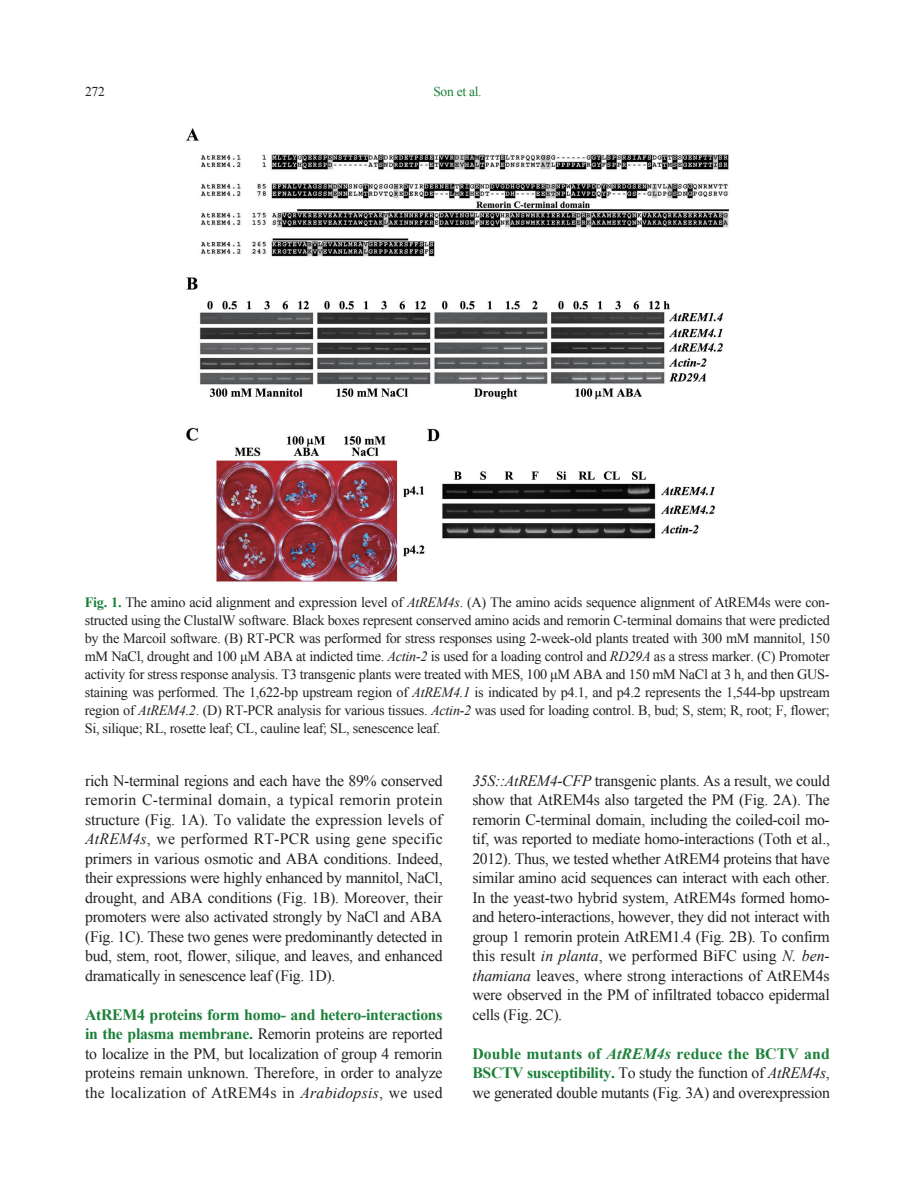
<style>
.page{position:relative;width:915px;height:1191px;background:#fff}
.page>*{position:absolute;margin:0;border:0;box-sizing:border-box;transform-origin:0 0}
.본문-1{font:15.75px/19.5px "Times New Roman";letter-spacing:-.015em;color:#231f20;text-align:justify}
.그림표설명{font:14.25px/18px "Times New Roman";letter-spacing:-.02em;color:#231f20;text-align:justify}
.t1{font:13.5px "Times New Roman";letter-spacing:-.02em;color:#1c8039}
.t2{font:13.5px "Times New Roman";color:#231f20}
.s1{font-weight:700;color:#1c8039}
.s2{font-style:italic}
.s3{font-weight:700;font-style:italic;color:#1c8039}
</style>
<div class="page">
<img style="left:186px;top:128px;width:543px;height:454px">
<p class="t2" style="left:85px;top:83px;width:21px">272</p>
<p class="t1" style="left:433px;top:83px;width:50px">Son et al.</p>
<p class="그림표설명" style="left:85px;top:593px;width:746px"><span class="s1">Fig. 1.</span> The amino acid alignment and expression level of <span class="s2">AtREM4s</span>. (A) The amino acids sequence alignment of AtREM4s were con&shy;structed using the ClustalW software. Black boxes represent conserved amino acids and remorin C-terminal domains that were predicted by the Marcoil software. (B) RT-PCR was performed for stress responses using 2-week-old plants treated with 300 mM mannitol, 150 mM NaCl, drought and 100 μM ABA at indicted time. <span class="s2">Actin-2</span> is used for a loading control and <span class="s2">RD29A</span> as a stress marker. (C) Promoter activity for stress response analysis. T3 transgenic plants were treated with MES, 100 μM ABA and 150 mM NaCl at 3 h, and then GUS&shy;staining was performed. The 1,622-bp upstream region of <span class="s2">AtREM4.1</span> is indicated by p4.1, and p4.2 represents the 1,544-bp upstream region of <span class="s2">AtREM4.2</span>. (D) RT-PCR analysis for various tissues. <span class="s2">Actin-2</span> was used for loading control. B, bud; S, stem; R, root; F, flower; Si, silique; RL, rosette leaf; CL, cauline leaf; SL, senescence leaf.</p>
<p class="본문-1" style="left:85px;top:770px;width:359px">rich N-terminal regions and each have the 89% conserved remorin C-terminal domain, a typical remorin protein structure (Fig. 1A). To validate the expression levels of <span class="s2">AtREM4s</span>, we performed RT-PCR using gene specific primers in various osmotic and ABA conditions. Indeed, their expressions were highly enhanced by mannitol, NaCl, drought, and ABA conditions (Fig. 1B). Moreover, their promoters were also activated strongly by NaCl and ABA (Fig. 1C). These two genes were predominantly detected in bud, stem, root, flower, silique, and leaves, and enhanced dramatically in senescence leaf (Fig. 1D).</p>
<p class="본문-1" style="left:85px;top:1004px;width:359px"><span class="s1">AtREM4 proteins form homo- and hetero-interactions in the plasma membrane.</span> Remorin proteins are reported to localize in the PM, but localization of group 4 remorin proteins remain unknown. Therefore, in order to analyze the localization of AtREM4s in <span class="s2">Arabidopsis</span>, we used</p>
<p class="본문-1" style="left:472px;top:770px;width:359px"><span class="s2">35S::AtREM4-CFP</span> transgenic plants. As a result, we could show that AtREM4s also targeted the PM (Fig. 2A). The remorin C-terminal domain, including the coiled-coil mo&shy;tif, was reported to mediate homo-interactions (Toth et al., 2012). Thus, we tested whether AtREM4 proteins that have similar amino acid sequences can interact with each other.<br>In the yeast-two hybrid system, AtREM4s formed homo&shy;and hetero-interactions, however, they did not interact with group 1 remorin protein AtREM1.4 (Fig. 2B). To confirm this result <span class="s2">in planta</span>, we performed BiFC using <span class="s2">N. ben&shy;thamiana</span> leaves, where strong interactions of AtREM4s were observed in the PM of infiltrated tobacco epidermal cells (Fig. 2C).</p>
<p class="본문-1" style="left:472px;top:1043px;width:359px"><span class="s1">Double mutants of</span> <span class="s3">AtREM4s</span> <span class="s1">reduce the BCTV and BSCTV susceptibility.</span> To study the function of <span class="s2">AtREM4s</span>, we generated double mutants (Fig. 3A) and overexpression</p>
</div>
